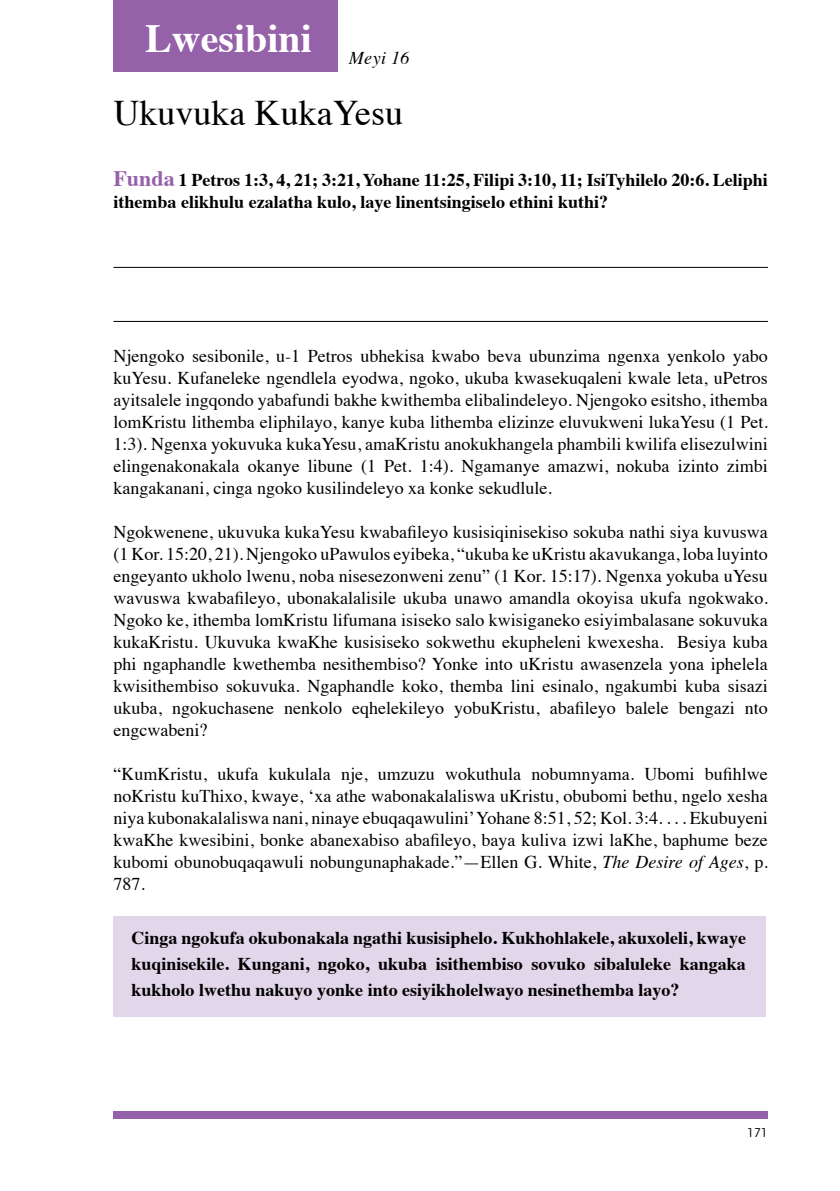
<style>
.page{position:relative;width:840px;height:1191px;background:#fff}
.page>*{position:absolute;margin:0;border:0;box-sizing:border-box;transform-origin:0 0}
.t1{font:700 40px "Times";color:#fff}
.t2{font:36px "Times";color:#000}
.t3{font:18px/22px "Times";color:#000;text-align:justify}
.t4{font:700 18px/26px "Times";color:#000}
.t5{font:italic 18px "Times";letter-spacing:.02em;color:#000}
.t6{font:12px "ITC Avant Garde Std";color:#000}
.s1{font-size:22px;color:#9561a9}
.s2{font-style:italic}
</style>
<div class="page">
<div style="left:113px;top:1111px;width:654px;height:8px;background:#9561a9"></div>
<div style="left:113px;top:916px;width:652px;height:100px;background:#e2d7ea"></div>
<div style="left:113px;top:0;width:225px;height:71px;background:#9561a9"></div>
<hr style="left:113px;top:321px;width:654px;height:1px;background:#000">
<hr style="left:113px;top:267px;width:654px;height:1px;background:#000">
<h1 class="t1" style="left:145px;top:0;width:168px">Lwesibini</h1>
<p class="t5" style="left:349px;top:42px;width:62px">Meyi 16</p>
<h2 class="t2" style="left:113px;top:80px;width:291px">Ukuvuka KukaYesu</h2>
<p class="t4" style="left:113px;top:167px;width:655px;line-height:22px"><span class="s1">Funda</span> 1 Petros 1:3, 4, 21; 3:21, Yohane 11:25, Filipi 3:10, 11; IsiTyhilelo 20:6. Leliphi ithemba elikhulu ezalatha kulo, laye linentsingiselo ethini kuthi?</p>
<p class="t3" style="left:113px;top:344px;width:655px">Njengoko sesibonile, u-1 Petros ubhekisa kwabo beva ubunzima ngenxa yenkolo yabo kuYesu. Kufaneleke ngendlela eyodwa, ngoko, ukuba kwasekuqaleni kwale leta, uPetros ayitsalele ingqondo yabafundi bakhe kwithemba elibalindeleyo. Njengoko esitsho, ithemba lomKristu lithemba eliphilayo, kanye kuba lithemba elizinze eluvukweni lukaYesu (1 Pet.<br>1:3). Ngenxa yokuvuka kukaYesu, amaKristu anokukhangela phambili kwilifa elisezulwini elingenakonakala okanye libune (1 Pet. 1:4). Ngamanye amazwi, nokuba izinto zimbi kangakanani, cinga ngoko kusilindeleyo xa konke sekudlule.</p>
<p class="t3" style="left:113px;top:520px;width:655px">Ngokwenene, ukuvuka kukaYesu kwabafileyo kusisiqinisekiso sokuba nathi siya kuvuswa (1 Kor. 15:20, 21). Njengoko uPawulos eyibeka, “ukuba ke uKristu akavukanga, loba luyinto engeyanto ukholo lwenu, noba nisesezonweni zenu” (1 Kor. 15:17). Ngenxa yokuba uYesu wavuswa kwabafileyo, ubonakalalisile ukuba unawo amandla okoyisa ukufa ngokwako.<br>Ngoko ke, ithemba lomKristu lifumana isiseko salo kwisiganeko esiyimbalasane sokuvuka kukaKristu. Ukuvuka kwaKhe kusisiseko sokwethu ekupheleni kwexesha. Besiya kuba phi ngaphandle kwethemba nesithembiso? Yonke into uKristu awasenzela yona iphelela kwisithembiso sokuvuka. Ngaphandle koko, themba lini esinalo, ngakumbi kuba sisazi ukuba, ngokuchasene nenkolo eqhelekileyo yobuKristu, abafileyo balele bengazi nto engcwabeni?</p>
<p class="t3" style="left:113px;top:762px;width:655px">“KumKristu, ukufa kukulala nje, umzuzu wokuthula nobumnyama. Ubomi bufihlwe noKristu kuThixo, kwaye, ‘xa athe wabonakalaliswa uKristu, obubomi bethu, ngelo xesha niya kubonakalaliswa nani, ninaye ebuqaqawulini’ Yohane 8:51, 52; Kol. 3:4. . . . Ekubuyeni kwaKhe kwesibini, bonke abanexabiso abafileyo, baya kuliva izwi laKhe, baphume beze kubomi obunobuqaqawuli nobungunaphakade.”—Ellen G. White, <span class="s2">The Desire of Ages</span>, p.<br>787.</p>
<p class="t4" style="left:131px;top:922px;width:615px;text-align:justify">Cinga ngokufa okubonakala ngathi kusisiphelo. Kukhohlakele, akuxoleli, kwaye kuqinisekile. Kungani, ngoko, ukuba isithembiso sovuko sibaluleke kangaka kukholo lwethu nakuyo yonke into esiyikholelwayo nesinethemba layo?</p>
<p class="t6" style="left:746px;top:1125px;width:22px">171</p>
</div>
